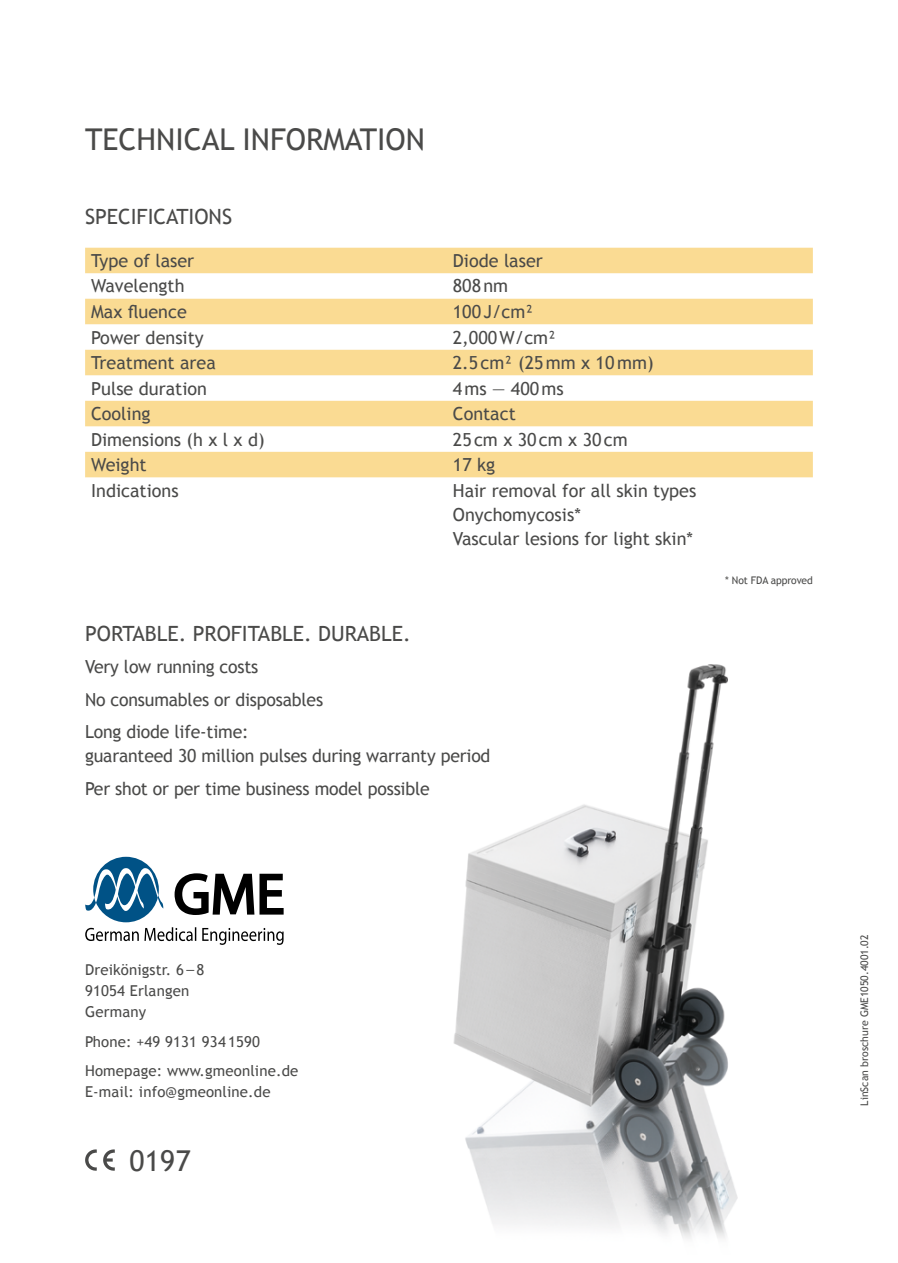
<style>
.page{position:relative;width:898px;height:1263px;background:#fff}
.page>*{position:absolute;margin:0;border:0;box-sizing:border-box;transform-origin:0 0}
.t1{font:30px "Trebuchet MS";color:#4a4a49}
.t2{font:28.65px "Trebuchet MS";color:#4a4a49}
.t3{font:21px "Trebuchet MS";color:#4a4a49}
.t4{font:18px/32.5px "Trebuchet MS";color:#4a4a49}
.t5{font:15px/21px "Trebuchet MS";letter-spacing:.01em;color:#4a4a49}
.t6{font:10.5px "Trebuchet MS";color:#4a4a49}
</style>
<div class="page">
<img style="left:453px;top:664px;width:285px;height:575px">
<svg style="left:85px;top:248px;width:727px;height:229px;fill:#fadb93"></svg>
<svg style="left:85px;top:857px;width:198px;height:88px"></svg>
<svg style="left:85px;top:1149px;width:12px;height:22px"></svg>
<svg style="left:103px;top:1149px;width:12px;height:22px"></svg>
<h1 class="t1" style="left:85px;top:121px;width:341px">TECHNICAL INFORMATION</h1>
<p class="t3" style="left:85px;top:204px;width:148px">SPECIFICATIONS</p>
<p class="t4" style="left:91px;top:245px;width:105px">Type of laser</p>
<p class="t4" style="left:452px;top:245px;width:91px">Diode laser</p>
<p class="t4" style="left:91px;top:270px;width:95px">Wavelength</p>
<p class="t4" style="left:452px;top:270px;width:57px">808nm</p>
<p class="t4" style="left:91px;top:296px;width:97px">Max fluence</p>
<p class="t4" style="left:452px;top:296px;width:82px">100J/cm²</p>
<p class="t4" style="left:91px;top:321px;width:114px">Power density</p>
<p class="t4" style="left:452px;top:321px;width:105px">2,000W/cm²</p>
<p class="t4" style="left:91px;top:347px;width:126px">Treatment area</p>
<p class="t4" style="left:452px;top:347px;width:202px">2.5cm² (25mm x 10 mm)</p>
<p class="t4" style="left:91px;top:372px;width:117px">Pulse duration</p>
<p class="t4" style="left:452px;top:372px;width:112px">4ms — 400ms</p>
<p class="t4" style="left:91px;top:398px;width:61px">Cooling</p>
<p class="t4" style="left:452px;top:398px;width:64px">Contact</p>
<p class="t4" style="left:91px;top:423px;width:175px">Dimensions (h x l x d)</p>
<p class="t4" style="left:452px;top:423px;width:176px">25cm x 30cm x 30cm</p>
<p class="t4" style="left:91px;top:449px;width:57px">Weight</p>
<p class="t4" style="left:452px;top:449px;width:44px">17 kg</p>
<p class="t4" style="left:91px;top:474px;width:89px">Indications</p>
<p class="t4" style="left:452px;top:478px;width:245px;line-height:24px">Hair removal for all skin types<br>Onychomycosis*<br>Vascular lesions for light skin*</p>
<p class="t3" style="left:85px;top:621px;width:327px">PORTABLE. PROFITABLE. DURABLE.</p>
<p class="t4" style="left:85px;top:651px;width:239px">Very low running costs<br>No consumables or disposables<br>Long diode life-time:</p>
<p class="t4" style="left:85px;top:740px;width:406px">guaranteed 30 million pulses during warranty period<br>Per shot or per time business model possible</p>
<p class="t6" style="left:725px;top:574px;width:89px">* Not FDA approved</p>
<p class="t5" style="left:85px;top:959px;width:121px">Dreikönigstr. 6 _ 8<br>91054 Erlangen<br>Germany</p>
<p class="t5" style="left:85px;top:1027px;width:215px;line-height:29.5px">Phone: +49 9131 934 1590<br>Homepage: www.gmeonline.de</p>
<p class="t5" style="left:85px;top:1081px;width:187px">E-mail: info@gmeonline.de</p>
<h2 class="t2" style="left:130px;top:1143px;width:63px">0197</h2>
<p class="t6" style="left:858px;top:1106px;width:173px;rotate:-90deg">LinScan broschure GME1050.4001.02</p>
</div>
